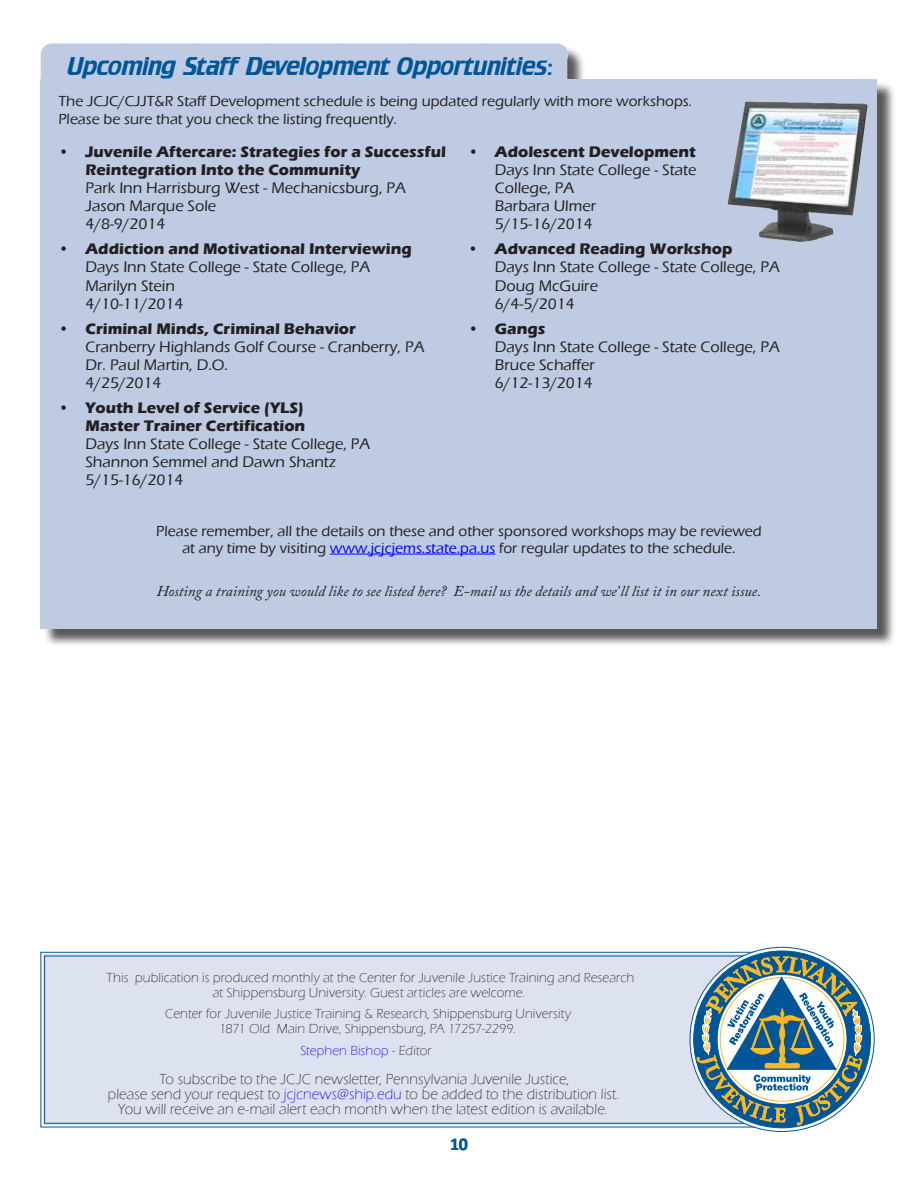
<style>
.page{position:relative;width:918px;height:1188px;background:#fff}
.page>*{position:absolute;margin:0;border:0;box-sizing:border-box;transform-origin:0 0}
.t1{font:22.5px "Crillee";letter-spacing:-.015em;color:#005697}
.t2{font:700 18px "Calibri";color:#005697}
.t3{font:500 15.75px/18.1px "Eras ITC";color:#231f20}
.t4{font:700 15.75px/18.1px "Eras ITC";color:#231f20}
.t5{font:500 15px/18.1px "Eras ITC";color:#231f20}
.t6{font:300 15px/15px "Eras ITC";letter-spacing:.005em;color:#231f20;text-align:center}
.t7{font:italic 15px "Adobe Caslon Pro";color:#231f20}
.t8{font:300 13.5px/15px "Eras ITC";letter-spacing:.01em;color:#231f20;text-align:center}
.t9{font:300 13.5px "Eras ITC";letter-spacing:.005em;color:#00f}
.s1{color:#00f}
.s2{color:#231f20}
</style>
<div class="page">
<div style="left:40px;top:952px;width:714px;height:176px;background:#dce2ef"></div>
<div style="left:44px;top:956px;width:712px;height:168px;border:1px solid #005697"></div>
<svg style="left:690px;top:947px;width:184px;height:185px"></svg>
<svg style="left:696px;top:956px;width:166px;height:170px"></svg>
<div style="left:43px;top:46px;width:853px;height:601px;background:#231f20;opacity:.75"></div>
<div style="left:40px;top:80px;width:838px;height:549px;background:#becbe3"></div>
<div style="left:52px;top:44px;width:504px;height:22px;background:#becbe3"></div>
<svg style="left:556px;top:44px;width:1px;height:12px"></svg>
<div style="left:41px;top:56px;width:526px;height:24px;background:#becbe3"></div>
<img style="left:728px;top:101px;width:140px;height:141px">
<hr style="left:330px;top:554px;width:165px;height:1px;background:#00f">
<h1 class="t1" style="left:68px;top:51px;width:487px">Upcoming Staff Development Opportunities:</h1>
<p class="t5" style="left:58px;top:92px;width:635px">The JCJC/CJJT&amp;R Staff Development schedule is being updated regularly with more workshops.<br>Please be sure that you check the listing frequently.</p>
<p class="t4" style="left:85px;top:143px;width:362px;text-indent:-27px">• Juvenile Aftercare: Strategies for a Successful<br>Reintegration Into the Community</p>
<p class="t3" style="left:85px;top:179px;width:322px">Park Inn Harrisburg West - Mechanicsburg, PA<br>Jason Marque Sole<br>4/8-9/2014</p>
<p class="t4" style="left:59px;top:240px;width:355px">• Addiction and Motivational Interviewing</p>
<p class="t3" style="left:85px;top:258px;width:286px">Days Inn State College - State College, PA<br>Marilyn Stein<br>4/10-11/2014</p>
<p class="t4" style="left:59px;top:319px;width:299px">• Criminal Minds, Criminal Behavior</p>
<p class="t3" style="left:85px;top:338px;width:341px">Cranberry Highlands Golf Course - Cranberry, PA<br>Dr. Paul Martin, D.O.<br>4/25/2014</p>
<p class="t4" style="left:59px;top:398px;width:248px;text-align:right">• Youth Level of Service (YLS)<br>Master Trainer Certification</p>
<p class="t3" style="left:85px;top:435px;width:286px">Days Inn State College - State College, PA<br>Shannon Semmel and Dawn Shantz<br>5/15-16/2014</p>
<p class="t4" style="left:468px;top:143px;width:229px">• Adolescent Development</p>
<p class="t3" style="left:495px;top:161px;width:203px">Days Inn State College - State<br>College, PA<br>Barbara Ulmer<br>5/15-16/2014</p>
<p class="t4" style="left:468px;top:240px;width:266px">• Advanced Reading Workshop</p>
<p class="t3" style="left:495px;top:258px;width:286px">Days Inn State College - State College, PA<br>Doug McGuire<br>6/4-5/2014</p>
<p class="t4" style="left:468px;top:319px;width:79px">• Gangs</p>
<p class="t3" style="left:495px;top:338px;width:286px">Days Inn State College - State College, PA<br>Bruce Schaffer<br>6/12-13/2014</p>
<p class="t5" style="left:156px;top:522px;width:607px;line-height:17.2px;text-align:center">Please remember, all the details on these and other sponsored workshops may be reviewed at any time by visiting <span class="s1">www.jcjcjems.state.pa.us</span> for regular updates to the schedule.</p>
<p class="t7" style="left:157px;top:582px;width:606px">Hosting a training you would like to see listed here? E-mail us the details and we’ll list it in our next issue.</p>
<p class="t8" style="left:107px;top:970px;width:529px">This publication is produced monthly at the Center for Juvenile Justice Training and Research at Shippensburg University. Guest articles are welcome.</p>
<p class="t8" style="left:165px;top:1007px;width:407px">Center for Juvenile Justice Training &amp; Research, Shippensburg University<br>1871 Old Main Drive, Shippensburg, PA 17257-2299.</p>
<p class="t9" style="left:300px;top:1043px;width:133px">Stephen Bishop <span class="s2">- Editor</span></p>
<p class="t6" style="left:108px;top:1071px;width:513px">To subscribe to the JCJC newsletter, Pennsylvania Juvenile Justice,<br>please send your request to <span class="s1">jcjcnews@ship.edu</span> to be added to the distribution list.<br>You will receive an e-mail alert each month when the latest edition is available.</p>
<p class="t2" style="left:450px;top:1132px;width:19px">10</p>
</div>
